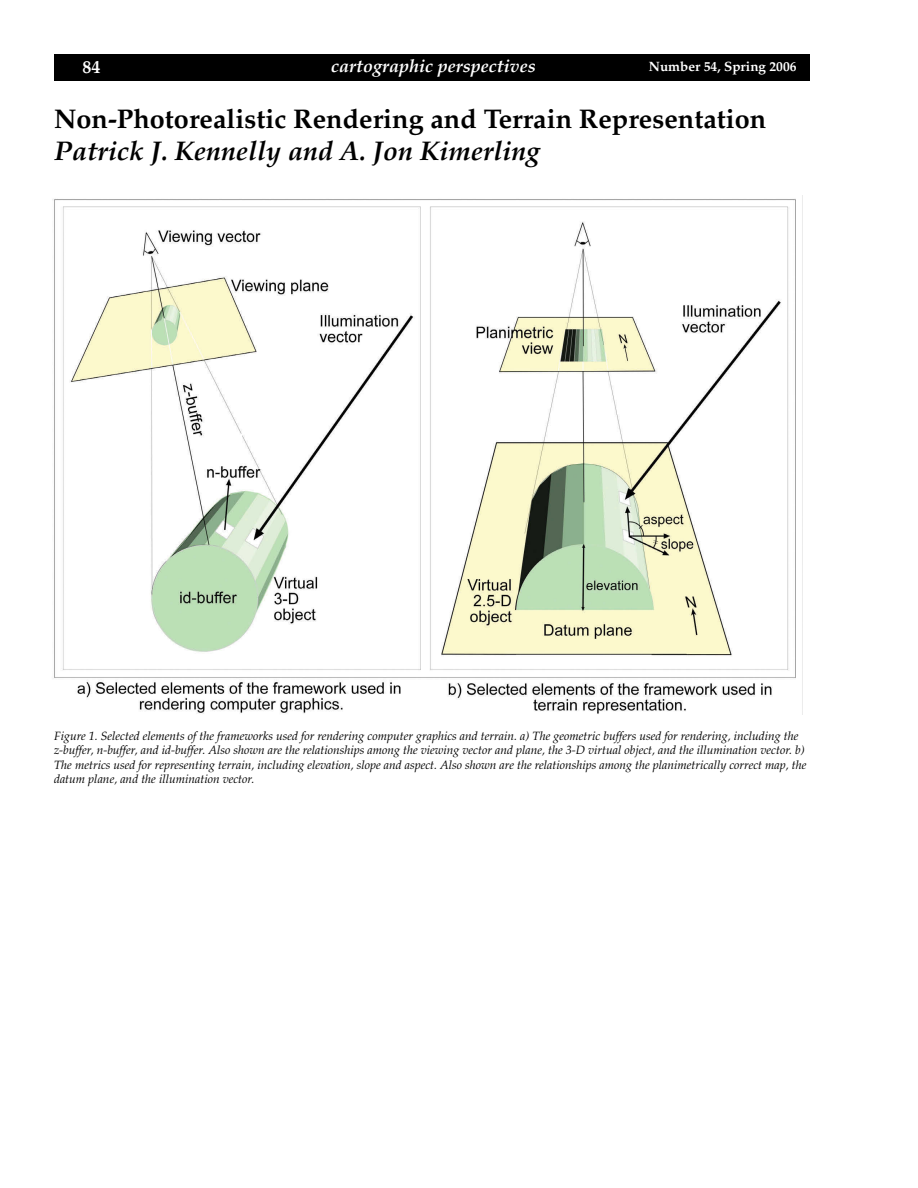
<style>
.page{position:relative;width:918px;height:1188px;background:#fff}
.page>*{position:absolute;margin:0;border:0;box-sizing:border-box;transform-origin:0 0}
.t1{font:700 27px "Palatino";color:#000}
.t2{font:italic 700 27px "Palatino";color:#000}
.t3{font:italic 700 18px "Palatino";color:#fff}
.t4{font:700 18px "Palatino";color:#fff}
.t5{font:700 13.5px "Palatino";color:#fff}
.t6{font:italic 12px/14.4px "Palatino";color:#000}
</style>
<div class="page">
<div style="left:55px;top:55px;width:754px;height:25px;background:#000"></div>
<div style="left:54px;top:54px;width:756px;height:27px;border:2px solid #000"></div>
<img style="left:52px;top:199px;width:744px;height:515px">
<h2 class="t4" style="left:82px;top:57px;width:19px">84</h2>
<h2 class="t3" style="left:331px;top:56px;width:206px">cartographic perspectives</h2>
<p class="t5" style="left:649px;top:59px;width:149px">Number 54, Spring 2006</p>
<h1 class="t1" style="left:54px;top:103px;width:714px">Non-Photorealistic Rendering and Terrain Representation</h1>
<h1 class="t2" style="left:54px;top:135px;width:488px">Patrick J. Kennelly and A. Jon Kimerling</h1>
<p class="t6" style="left:54px;top:729px;width:754px">Figure 1. Selected elements of the frameworks used for rendering computer graphics and terrain. a) The geometric buffers used for rendering, including the z-buffer, n-buffer, and id-buffer. Also shown are the relationships among the viewing vector and plane, the 3-D virtual object, and the illumination vector. b)<br>The metrics used for representing terrain, including elevation, slope and aspect. Also shown are the relationships among the planimetrically correct map, the datum plane, and the illumination vector.</p>
</div>
